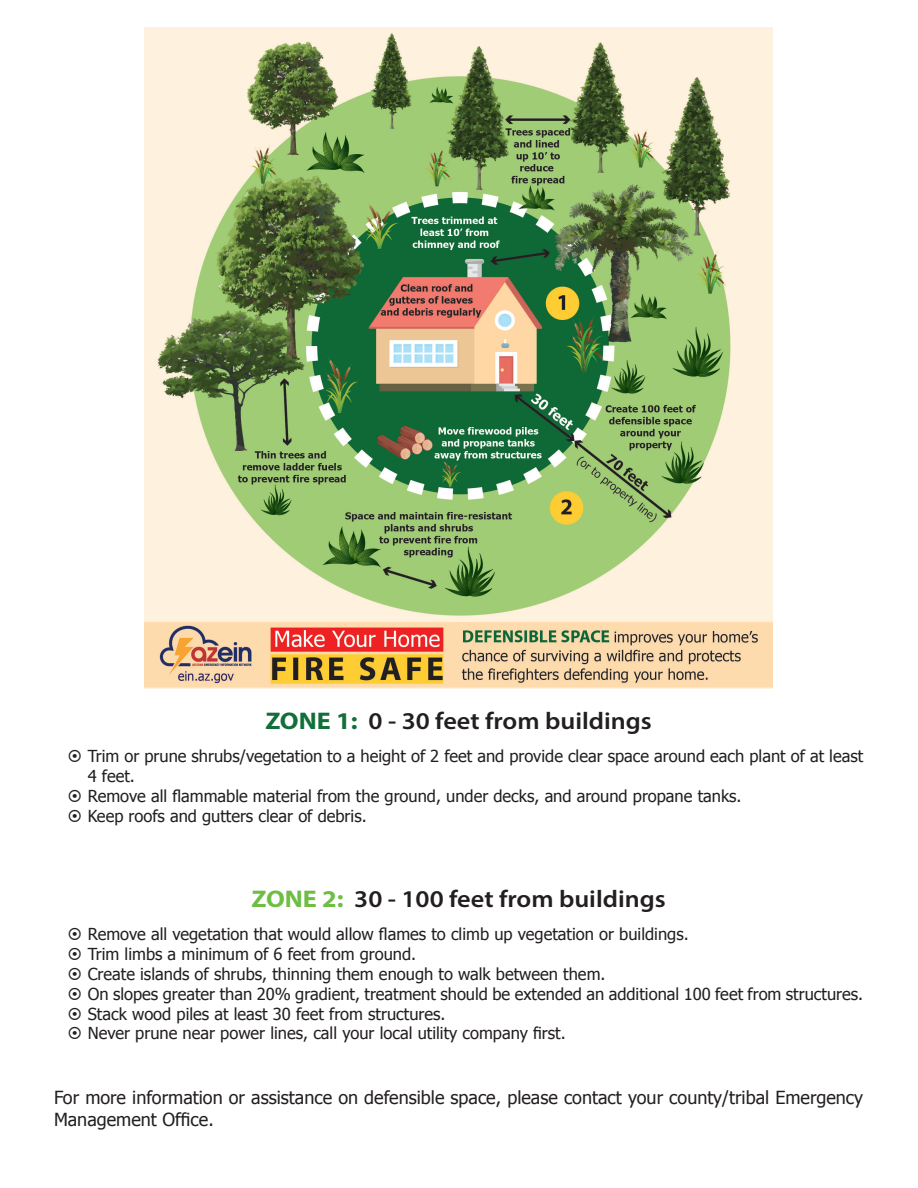
<style>
.page{position:relative;width:918px;height:1188px;background:#fff}
.page>*{position:absolute;margin:0;border:0;box-sizing:border-box;transform-origin:0 0}
.t1{font:600 24.15px "Myriad Pro";color:#231f20;scale:1.09 1}
.t2{font:18px/21.6px "Tahoma";color:#231f20}
.t3{font:16.5px/19.8px "Tahoma";color:#231f20}
.s1{font-weight:700;color:#136f39}
.s2{font-weight:700;color:#6ebe44}
</style>
<div class="page">
<img style="left:145px;top:27px;width:627px;height:662px">
<p class="t1" style="left:265px;top:705px;width:356px"><span class="s1">ZONE 1:</span> 0 - 30 feet from buildings</p>
<p class="t3" style="left:88px;top:746px;width:777px">Trim or prune shrubs/vegetation to a height of 2 feet and provide clear space around each plant of at least<br>4 feet.</p>
<p class="t3" style="left:88px;top:785px;width:655px">Remove all flammable material from the ground, under decks, and around propane tanks.</p>
<p class="t3" style="left:88px;top:805px;width:280px">Keep roofs and gutters clear of debris.</p>
<p class="t1" style="left:251px;top:884px;width:382px"><span class="s2">ZONE 2:</span> 30 - 100 feet from buildings</p>
<p class="t3" style="left:88px;top:924px;width:602px">Remove all vegetation that would allow flames to climb up vegetation or buildings.</p>
<p class="t3" style="left:88px;top:944px;width:330px">Trim limbs a minimum of 6 feet from ground.</p>
<p class="t3" style="left:88px;top:963px;width:519px">Create islands of shrubs, thinning them enough to walk between them.</p>
<p class="t3" style="left:88px;top:983px;width:777px">On slopes greater than 20% gradient, treatment should be extended an additional 100 feet from structures.</p>
<p class="t3" style="left:88px;top:1003px;width:359px">Stack wood piles at least 30 feet from structures.</p>
<p class="t3" style="left:88px;top:1023px;width:479px">Never prune near power lines, call your local utility company first.</p>
<p class="t2" style="left:54px;top:1086px;width:811px">For more information or assistance on defensible space, please contact your county/tribal Emergency<br>Management Office.</p>
</div>
